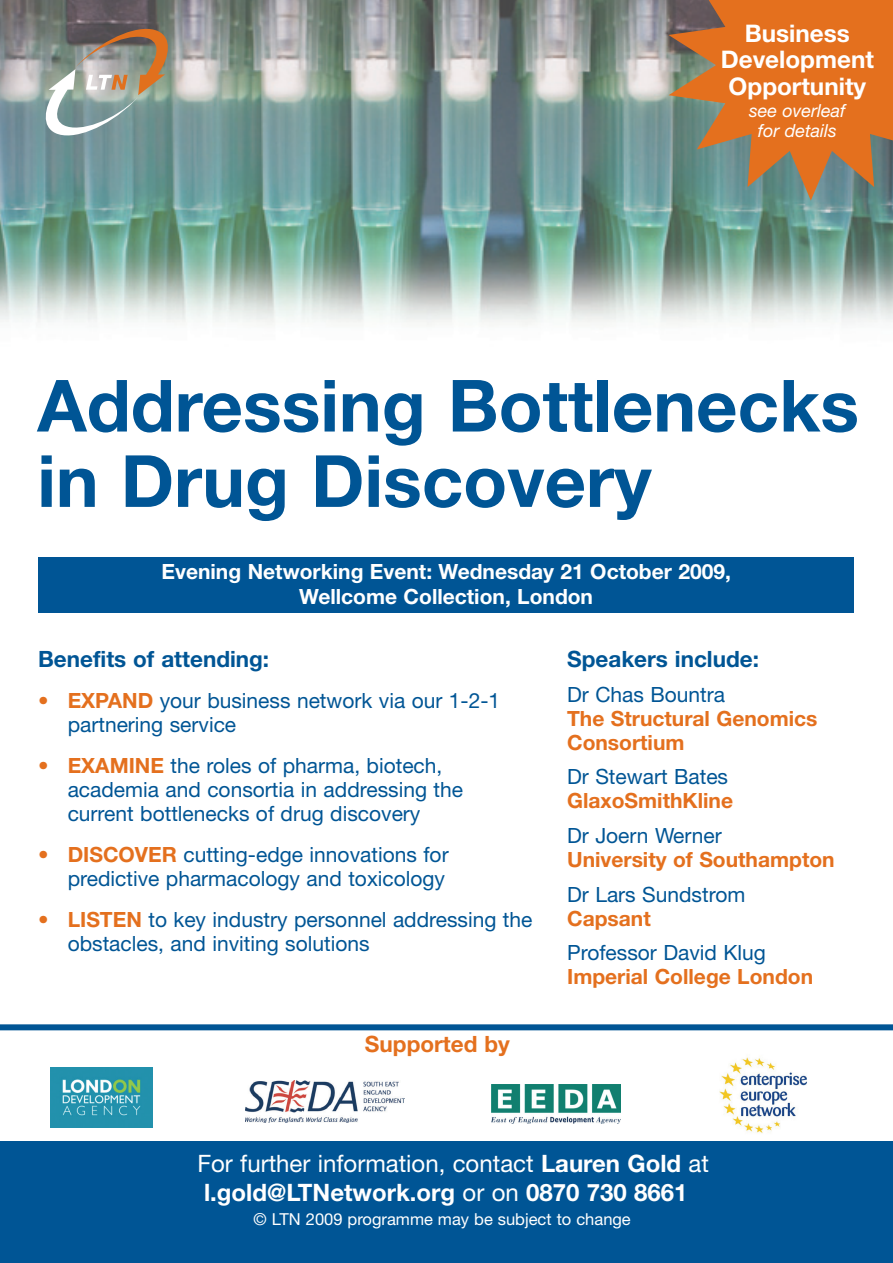
<style>
.page{position:relative;width:893px;height:1263px;background:#fff}
.page>*{position:absolute;margin:0;border:0;box-sizing:border-box;transform-origin:0 0}
.t1{font:700 72.15px/75.3px "Helvetica Neue";color:#005595}
.t2{font:700 24.3px/26.4px "Helvetica Neue";color:#fff;text-align:center}
.t3{font:700 24px/28.8px "Helvetica Neue";color:#fff}
.t4{font:700 22.5px "Helvetica Neue";color:#005595}
.t5{font:700 22.5px "Helvetica Neue";color:#e4701e}
.t6{font:21px/24px "Helvetica Neue";color:#005595}
.t7{font:700 21px/24px "Helvetica Neue";color:#e4701e}
.t8{font:700 21px/25.2px "Helvetica Neue";color:#fff;text-align:center}
.t9{font:italic 18px/20.2px "Helvetica Neue";color:#fff;text-align:center}
.t10{font:16.5px "Helvetica Neue";color:#fff}
.s1{font-weight:700;color:#e4701e}
.s2{font-weight:400}
</style>
<div class="page">
<img style="left:0;top:0;width:893px;height:325px">
<img style="left:50px;top:1067px;width:103px;height:60px">
<img style="left:719px;top:1057px;width:88px;height:76px">
<img style="left:491px;top:1084px;width:130px;height:40px">
<img style="left:245px;top:1081px;width:159px;height:42px">
<div style="left:39px;top:557px;width:815px;height:55px;background:#005595"></div>
<svg style="left:46px;top:29px;width:126px;height:106px;background:#979a8f"></svg>
<svg style="left:668px;top:0;width:225px;height:201px;background:#ba763e"></svg>
<div style="left:0;top:1024px;width:893px;height:6px;background:#005595"></div>
<div style="left:0;top:1142px;width:893px;height:121px;background:#005595"></div>
<p class="t2" style="left:721px;top:22px;width:155px">Business<br>Development<br>Opportunity</p>
<p class="t9" style="left:749px;top:102px;width:98px">see overleaf for details</p>
<h1 class="t1" style="left:37px;top:375px;width:823px">Addressing Bottlenecks in Drug Discovery</h1>
<p class="t8" style="left:161px;top:561px;width:571px">Evening Networking Event: Wednesday 21 October 2009,<br>Wellcome Collection, London</p>
<p class="t4" style="left:38px;top:651px;width:233px">Benefits of attending:</p>
<p class="t6" style="left:68px;top:691px;width:434px;text-indent:-30px"><span class="s1">• EXPAND</span> your business network via our 1-2-1 partnering service</p>
<p class="t6" style="left:68px;top:756px;width:397px;text-indent:-30px"><span class="s1">• EXAMINE</span> the roles of pharma, biotech, academia and consortia in addressing the current bottlenecks of drug discovery</p>
<p class="t6" style="left:38px;top:845px;width:412px;text-align:right"><span class="s1">• DISCOVER</span> cutting-edge innovations for predictive pharmacology and toxicology</p>
<p class="t6" style="left:68px;top:910px;width:466px;text-indent:-30px"><span class="s1">• LISTEN</span> to key industry personnel addressing the obstacles, and inviting solutions</p>
<p class="t5" style="left:365px;top:1035px;width:146px">Supported by</p>
<p class="t4" style="left:567px;top:651px;width:193px">Speakers include:</p>
<p class="t6" style="left:567px;top:684px;width:159px">Dr Chas Bountra</p>
<p class="t7" style="left:567px;top:708px;width:252px">The Structural Genomics<br>Consortium</p>
<p class="t6" style="left:567px;top:767px;width:162px">Dr Stewart Bates</p>
<p class="t7" style="left:567px;top:791px;width:167px">GlaxoSmithKline</p>
<p class="t6" style="left:567px;top:826px;width:156px">Dr Joern Werner</p>
<p class="t7" style="left:567px;top:849px;width:269px">University of Southampton</p>
<p class="t6" style="left:567px;top:884px;width:180px">Dr Lars Sundstrom</p>
<p class="t7" style="left:567px;top:908px;width:85px">Capsant</p>
<p class="t6" style="left:567px;top:943px;width:200px">Professor David Klug</p>
<p class="t7" style="left:567px;top:967px;width:247px">Imperial College London</p>
<p class="t3" style="left:197px;top:1152px;width:513px"><span class="s2">For further information, contact</span> Lauren Gold <span class="s2">at </span>l.gold@LTNetwork.org <span class="s2">or on</span> 0870 730 8661</p>
<p class="t10" style="left:254px;top:1213px;width:379px">© LTN 2009 programme may be subject to change</p>
</div>
